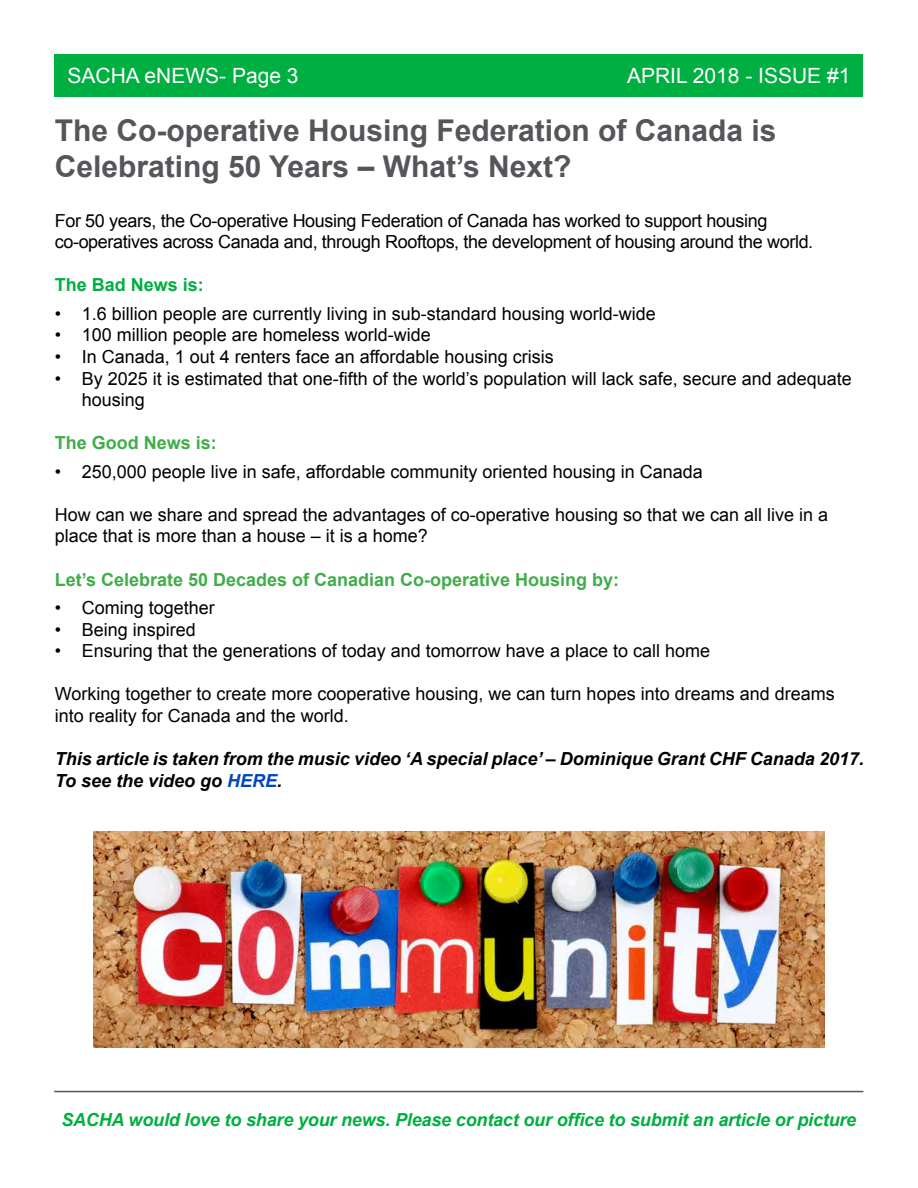
<style>
.page{position:relative;width:918px;height:1188px;background:#fff}
.page>*{position:absolute;margin:0;border:0;box-sizing:border-box;transform-origin:0 0}
.t1{font:700 30px/36px "Arial";color:#55565a}
.t2{font:21px "Arial";color:#fff}
.t3{font:18px/21.6px "Arial";color:#000}
.t4{font:18px/21.6px "Arial";letter-spacing:-.02em;color:#000}
.t5{font:italic 700 18px/21.6px "Arial";color:#000}
.t6{font:italic 700 18px "Arial";letter-spacing:-.01em;color:#00af41}
.t7{font:700 18px "Arial";color:#41ad49}
.t8{font:700 18px "Arial";color:#00af41}
.s1{color:#0047ba}
</style>
<div class="page">
<div style="left:55px;top:54px;width:808px;height:43px;background:#00af41"></div>
<hr style="left:54px;top:1091px;width:809px;height:1px;background:#55565a">
<img style="left:94px;top:832px;width:730px;height:216px">
<p class="t2" style="left:68px;top:61px;width:233px">SACHA eNEWS- Page 3</p>
<p class="t2" style="left:627px;top:61px;width:225px">APRIL 2018 - ISSUE #1</p>
<h1 class="t1" style="left:55px;top:113px;width:723px">The Co-operative Housing Federation of Canada is<br>Celebrating 50 Years – What’s Next?</h1>
<p class="t4" style="left:55px;top:210px;width:760px">For 50 years, the Co-operative Housing Federation of Canada has worked to support housing co-operatives across Canada and, through Rooftops, the development of housing around the world.</p>
<p class="t8" style="left:55px;top:273px;width:151px">The Bad News is:</p>
<p class="t3" style="left:55px;top:303px;width:603px">• 1.6 billion people are currently living in sub-standard housing world-wide</p>
<p class="t3" style="left:55px;top:324px;width:378px">• 100 million people are homeless world-wide</p>
<p class="t3" style="left:55px;top:346px;width:500px">• In Canada, 1 out 4 renters face an affordable housing crisis</p>
<p class="t3" style="left:82px;top:368px;width:772px;text-indent:-27px">• By 2025 it is estimated that one-fifth of the world’s population will lack safe, secure and adequate housing</p>
<p class="t7" style="left:55px;top:431px;width:164px">The Good News is:</p>
<p class="t3" style="left:55px;top:461px;width:650px">• 250,000 people live in safe, affordable community oriented housing in Canada</p>
<p class="t3" style="left:55px;top:504px;width:775px">How can we share and spread the advantages of co-operative housing so that we can all live in a place that is more than a house – it is a home?</p>
<p class="t7" style="left:55px;top:567px;width:566px">Let’s Celebrate 50 Decades of Canadian Co-operative Housing by:</p>
<p class="t3" style="left:55px;top:597px;width:162px">• Coming together</p>
<p class="t3" style="left:55px;top:619px;width:143px">• Being inspired</p>
<p class="t3" style="left:55px;top:640px;width:657px">• Ensuring that the generations of today and tomorrow have a place to call home</p>
<p class="t3" style="left:55px;top:683px;width:782px">Working together to create more cooperative housing, we can turn hopes into dreams and dreams into reality for Canada and the world.</p>
<p class="t5" style="left:55px;top:749px;width:811px">This article is taken from the music video ‘A special place’ – Dominique Grant CHF Canada 2017.<br>To see the video go <span class="s1">HERE</span>.</p>
<p class="t6" style="left:61px;top:1108px;width:796px">SACHA would love to share your news. Please contact our office to submit an article or picture</p>
</div>
